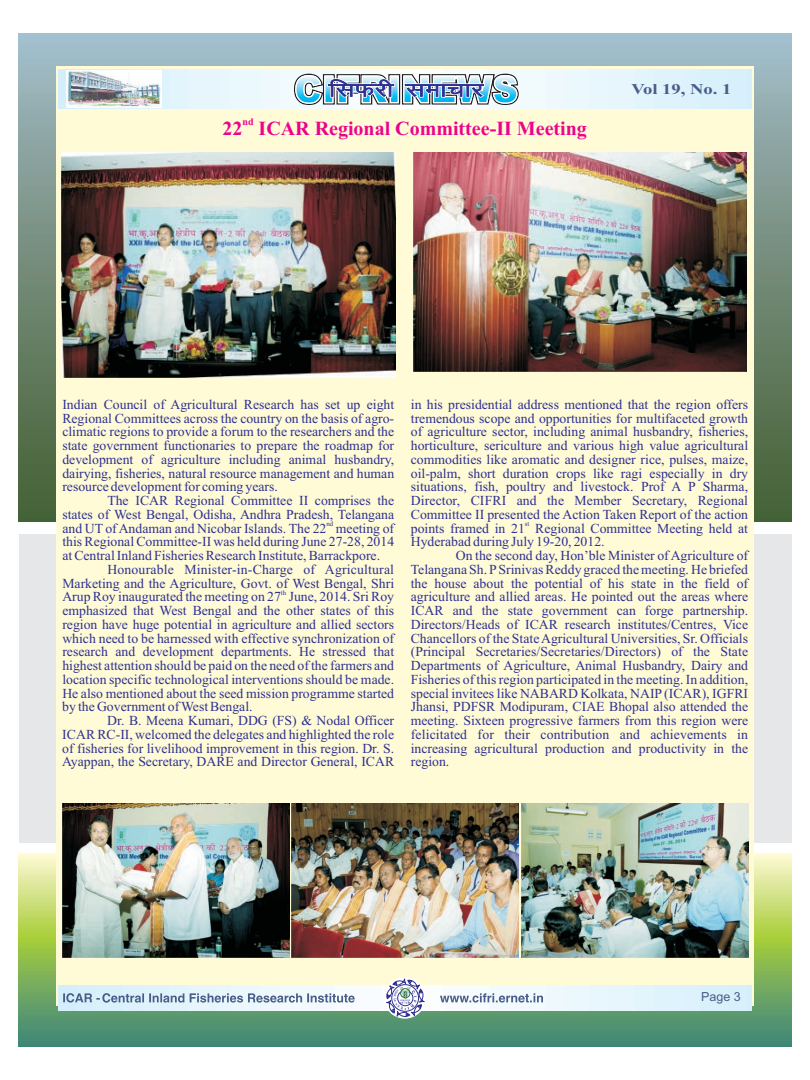
<style>
.page{position:relative;width:810px;height:1080px;background:#fff}
.page>*{position:absolute;margin:0;border:0;box-sizing:border-box;transform-origin:0 0}
.t1{font:700 20px "Times New Roman";color:#ed028c}
.t2{font:700 15px "Times New Roman";color:#485e88;scale:1.24 1}
.t3{font:13.75px/13.8px "Times New Roman";color:#2e3092;text-align:justify}
.t4{font:12.5px "Arial";color:#485e88}
.t5{font:700 10px "Times New Roman";color:#ed028c}
.t6{font:6.88px "Times New Roman";color:#2e3092}
</style>
<div class="page">
<img style="left:19px;top:853px;width:772px;height:194px">
<img style="left:19px;top:33px;width:772px;height:488px">
<div style="left:19px;top:534px;width:772px;height:309px;background:#e6e7e9"></div>
<div style="left:56px;top:66px;width:698px;height:940px;background:#fffbd6"></div>
<img style="left:59px;top:986px;width:692px;height:24px">
<svg style="left:440px;top:993px;width:103px;height:10px"></svg>
<svg style="left:379px;top:977px;width:52px;height:46px"></svg>
<img style="left:59px;top:70px;width:692px;height:39px">
<img style="left:62px;top:153px;width:334px;height:225px">
<img style="left:413px;top:153px;width:334px;height:218px">
<img style="left:292px;top:804px;width:227px;height:153px">
<img style="left:62px;top:804px;width:227px;height:153px">
<img style="left:66px;top:70px;width:96px;height:38px">
<img style="left:521px;top:804px;width:227px;height:153px">
<svg style="left:293px;top:69px;width:226px;height:37px;background:#a3bed2"></svg>
<svg style="left:63px;top:993px;width:292px;height:10px;background:#abbdd1"></svg>
<p class="t5" style="left:243px;top:118px;width:13px">nd</p>
<h1 class="t1" style="left:223px;top:121px;width:366px">22 ICAR Regional Committee-II Meeting</h1>
<p class="t2" style="left:631px;top:83px;width:82px">Vol 19, No. 1</p>
<p class="t3" style="left:62px;top:399px;width:333px">Indian Council of Agricultural Research has set up eight Regional Committees across the country on the basis of agro&shy;climatic regions to provide a forum to the researchers and the state government functionaries to prepare the roadmap for development of agriculture including animal husbandry, dairying, fisheries, natural resource management and human resource development for coming years.</p>
<p class="t3" style="left:62px;top:495px;width:333px;text-align:right">The ICAR Regional Committee II comprises the<br>states of West Bengal, Odisha, Andhra Pradesh, Telangana</p>
<p class="t6" style="left:326px;top:521px;width:8px">nd</p>
<p class="t3" style="left:62px;top:523px;width:333px">and UT of Andaman and Nicobar Islands. The 22 meeting of this Regional Committee-II was held during June 27-28, 2014 at Central Inland Fisheries Research Institute, Barrackpore.</p>
<p class="t3" style="left:62px;top:564px;width:333px;text-align:right">Honourable Minister-in-Charge of Agricultural<br>Marketing and the Agriculture, Govt. of West Bengal, Shri</p>
<p class="t6" style="left:281px;top:590px;width:7px">th</p>
<p class="t3" style="left:62px;top:591px;width:333px">Arup Roy inaugurated the meeting on 27 June, 2014. Sri Roy emphasized that West Bengal and the other states of this region have huge potential in agriculture and allied sectors which need to be harnessed with effective synchronization of research and development departments. He stressed that highest attention should be paid on the need of the farmers and location specific technological interventions should be made.<br>He also mentioned about the seed mission programme started by the Government of West Bengal.</p>
<p class="t3" style="left:62px;top:715px;width:333px;text-indent:45px">Dr. B. Meena Kumari, DDG (FS) &amp; Nodal Officer ICAR RC-II, welcomed the delegates and highlighted the role of fisheries for livelihood improvement in this region. Dr. S.<br>Ayappan, the Secretary, DARE and Director General, ICAR</p>
<p class="t3" style="left:411px;top:399px;width:339px">in his presidential address mentioned that the region offers tremendous scope and opportunities for multifaceted growth of agriculture sector, including animal husbandry, fisheries, horticulture, sericulture and various high value agricultural commodities like aromatic and designer rice, pulses, maize, oil-palm, short duration crops like ragi especially in dry situations, fish, poultry and livestock. Prof A P Sharma, Director, CIFRI and the Member Secretary, Regional Committee II presented the Action Taken Report of the action</p>
<p class="t6" style="left:525px;top:521px;width:6px">st</p>
<p class="t3" style="left:411px;top:522px;width:339px">points framed in 21 Regional Committee Meeting held at<br>Hyderabad during July 19-20, 2012.</p>
<p class="t3" style="left:411px;top:550px;width:339px;text-indent:45px">On the second day, Hon’ble Minister of Agriculture of Telangana Sh. P Srinivas Reddy graced the meeting. He briefed the house about the potential of his state in the field of agriculture and allied areas. He pointed out the areas where ICAR and the state government can forge partnership.<br>Directors/Heads of ICAR research institutes/Centres, Vice Chancellors of the State Agricultural Universities, Sr. Officials (Principal Secretaries/Secretaries/Directors) of the State Departments of Agriculture, Animal Husbandry, Dairy and Fisheries of this region participated in the meeting. In addition, special invitees like NABARD Kolkata, NAIP (ICAR), IGFRI Jhansi, PDFSR Modipuram, CIAE Bhopal also attended the meeting. Sixteen progressive farmers from this region were felicitated for their contribution and achievements in increasing agricultural production and productivity in the region.</p>
<p class="t4" style="left:701px;top:992px;width:41px">Page 3</p>
</div>
